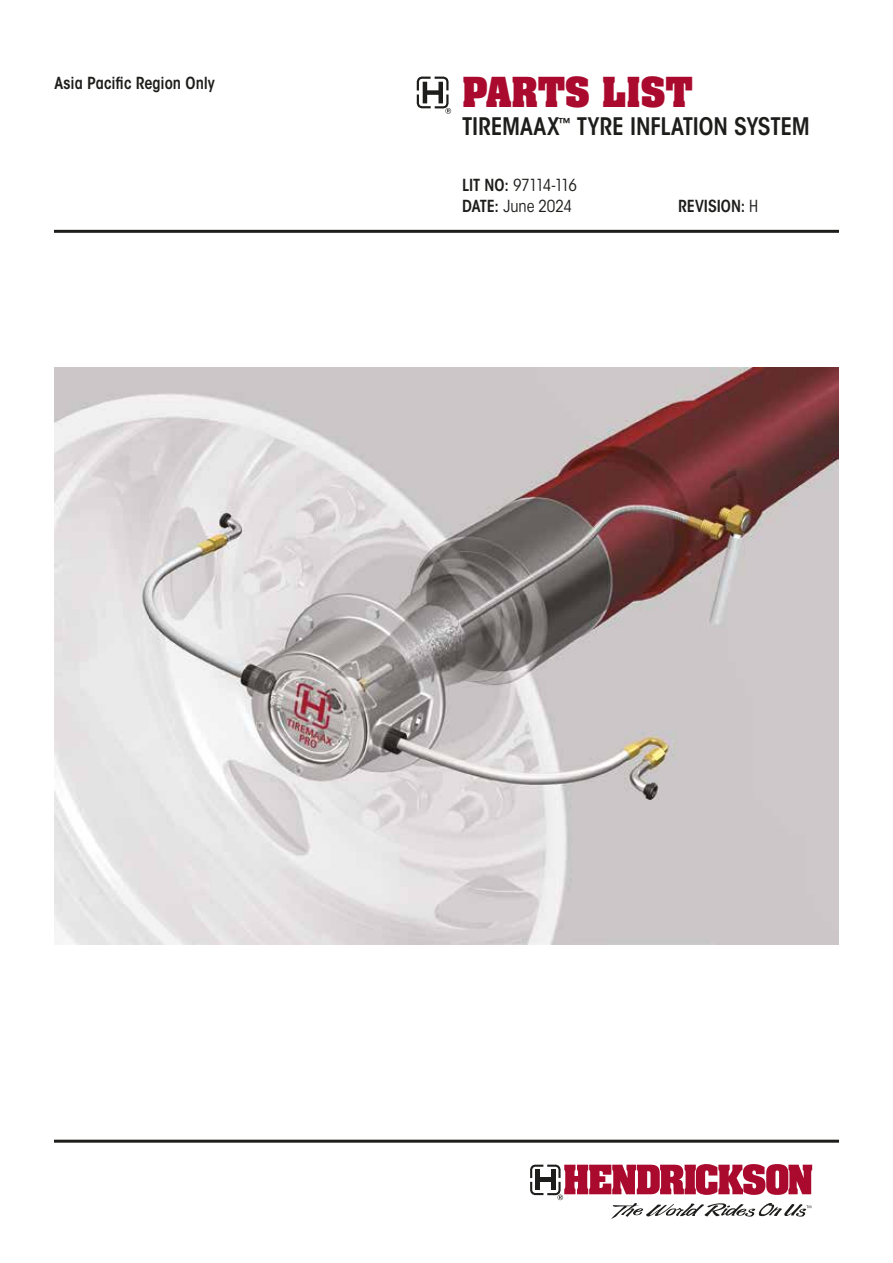
<style>
.page{position:relative;width:893px;height:1263px;background:#fff}
.page>*{position:absolute;margin:0;border:0;box-sizing:border-box;transform-origin:0 0}
.t1{font:700 35.25px "Aachen Std";color:#a90a2e}
.t2{font:600 condensed 24px "ITC Avant Garde Std";letter-spacing:-.01em;color:#1d1d1b}
.t3{font:600 condensed 16.5px "ITC Avant Garde Std";color:#1d1d1b}
.t4{font:condensed 16.5px/21px "ITC Avant Garde Std";letter-spacing:-.04em;color:#1d1d1b}
.s1{font-weight:600}
.s2{font-weight:400}
</style>
<div class="page">
<hr style="left:54px;top:230px;width:785px;height:3px;background:#1d1d1b">
<hr style="left:54px;top:1140px;width:785px;height:3px;background:#1d1d1b">
<svg style="left:530px;top:1164px;width:282px;height:55px"></svg>
<svg style="left:417px;top:77px;width:34px;height:37px"></svg>
<img style="left:54px;top:368px;width:785px;height:576px">
<p class="t3" style="left:55px;top:72px;width:162px">Asia Pacific Region Only</p>
<h1 class="t1" style="left:462px;top:66px;width:232px">PARTS LIST</h1>
<h2 class="t2" style="left:462px;top:111px;width:349px">TIREMAAX<sup>™</sup> TYRE INFLATION SYSTEM</h2>
<p class="t4" style="left:462px;top:174px;width:116px"><span class="s1">LIT NO:</span> 97114-116<br><span class="s1">DATE:</span> June 2024</p>
<p class="t3" style="left:678px;top:196px;width:82px">REVISION: <span class="s2">H</span></p>
</div>
